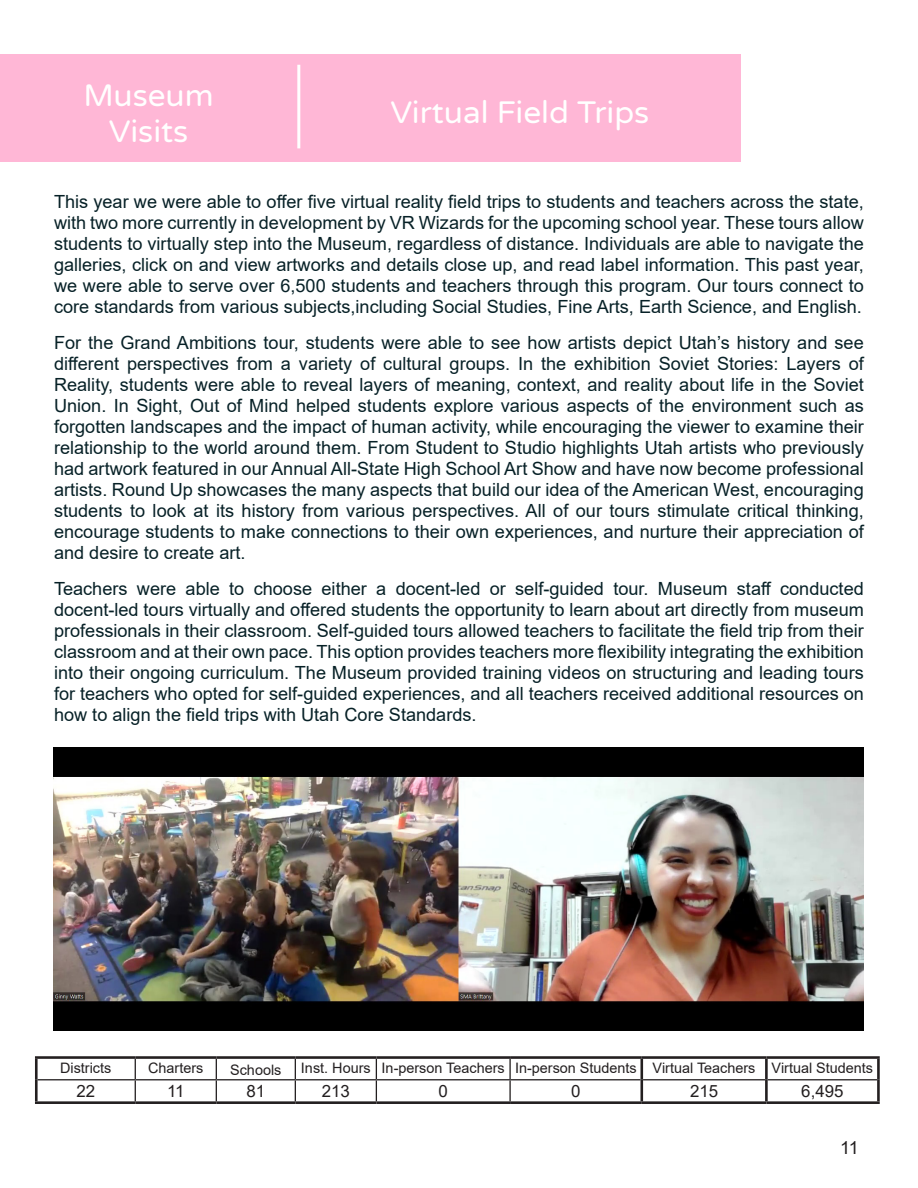
<style>
.page{position:relative;width:918px;height:1188px;background:#fff}
.page>*{position:absolute;margin:0;border:0;box-sizing:border-box;transform-origin:0 0}
.t1{font:31.5px "Varela Round";color:#fff}
.t2{font:18.15px/21px "Arial";color:#072127;text-align:justify}
.t3{font:18px "Arial";color:#231f20}
.t4{font:16.95px "Arial";color:#231f20}
.t5{font:14.4px "Arial";color:#231f20}
</style>
<div class="page">
<hr style="left:509px;top:1059px;width:2px;height:20px;background:#231f20">
<hr style="left:38px;top:1079px;width:97px;height:1px;background:#231f20">
<hr style="left:135px;top:1079px;width:81px;height:1px;background:#231f20">
<svg style="left:135px;top:1059px;width:1px;height:42px"></svg>
<hr style="left:216px;top:1079px;width:79px;height:1px;background:#231f20">
<svg style="left:216px;top:1059px;width:1px;height:42px"></svg>
<hr style="left:295px;top:1079px;width:81px;height:1px;background:#231f20">
<svg style="left:295px;top:1059px;width:1px;height:42px"></svg>
<hr style="left:376px;top:1079px;width:134px;height:1px;background:#231f20">
<svg style="left:376px;top:1059px;width:1px;height:42px"></svg>
<hr style="left:510px;top:1079px;width:130px;height:1px;background:#231f20">
<hr style="left:509px;top:1080px;width:2px;height:21px;background:#231f20">
<hr style="left:643px;top:1079px;width:122px;height:1px;background:#231f20">
<hr style="left:768px;top:1079px;width:109px;height:1px;background:#231f20">
<hr style="left:35px;top:1056px;width:100px;height:3px;background:#231f20">
<hr style="left:35px;top:1059px;width:3px;height:21px;background:#231f20">
<hr style="left:135px;top:1056px;width:81px;height:3px;background:#231f20">
<hr style="left:216px;top:1056px;width:79px;height:3px;background:#231f20">
<hr style="left:295px;top:1056px;width:81px;height:3px;background:#231f20">
<hr style="left:376px;top:1056px;width:134px;height:3px;background:#231f20">
<hr style="left:510px;top:1056px;width:132px;height:3px;background:#231f20">
<hr style="left:642px;top:1056px;width:124px;height:3px;background:#231f20">
<hr style="left:640px;top:1059px;width:3px;height:21px;background:#231f20">
<hr style="left:766px;top:1056px;width:114px;height:3px;background:#231f20">
<hr style="left:765px;top:1059px;width:3px;height:21px;background:#231f20">
<hr style="left:877px;top:1059px;width:3px;height:21px;background:#231f20">
<hr style="left:35px;top:1080px;width:3px;height:21px;background:#231f20">
<hr style="left:640px;top:1080px;width:3px;height:21px;background:#231f20">
<hr style="left:765px;top:1080px;width:3px;height:21px;background:#231f20">
<hr style="left:877px;top:1080px;width:3px;height:21px;background:#231f20">
<hr style="left:35px;top:1101px;width:100px;height:3px;background:#231f20">
<hr style="left:135px;top:1101px;width:81px;height:3px;background:#231f20">
<hr style="left:216px;top:1101px;width:79px;height:3px;background:#231f20">
<hr style="left:295px;top:1101px;width:81px;height:3px;background:#231f20">
<hr style="left:376px;top:1101px;width:134px;height:3px;background:#231f20">
<hr style="left:510px;top:1101px;width:132px;height:3px;background:#231f20">
<hr style="left:642px;top:1101px;width:124px;height:3px;background:#231f20">
<hr style="left:766px;top:1101px;width:114px;height:3px;background:#231f20">
<div style="left:0;top:54px;width:741px;height:108px;background:#ffb7d6"></div>
<hr style="left:297px;top:65px;width:3px;height:83px;background:#fff">
<img style="left:53px;top:747px;width:810px;height:283px">
<p class="t1" style="left:83px;top:74px;width:132px">Museum</p>
<p class="t1" style="left:109px;top:110px;width:81px">Visits</p>
<p class="t1" style="left:390px;top:91px;width:260px">Virtual Field Trips</p>
<p class="t2" style="left:54px;top:191px;width:811px">This year we were able to offer five virtual reality field trips to students and teachers across the state, with two more currently in development by VR Wizards for the upcoming school year. These tours allow students to virtually step into the Museum, regardless of distance. Individuals are able to navigate the galleries, click on and view artworks and details close up, and read label information. This past year, we were able to serve over 6,500 students and teachers through this program. Our tours connect to core standards from various subjects,including Social Studies, Fine Arts, Earth Science, and English.</p>
<p class="t2" style="left:54px;top:332px;width:811px">For the Grand Ambitions tour, students were able to see how artists depict Utah’s history and see different perspectives from a variety of cultural groups. In the exhibition Soviet Stories: Layers of Reality, students were able to reveal layers of meaning, context, and reality about life in the Soviet Union. In Sight, Out of Mind helped students explore various aspects of the environment such as forgotten landscapes and the impact of human activity, while encouraging the viewer to examine their relationship to the world around them. From Student to Studio highlights Utah artists who previously had artwork featured in our Annual All-State High School Art Show and have now become professional artists. Round Up showcases the many aspects that build our idea of the American West, encouraging students to look at its history from various perspectives. All of our tours stimulate critical thinking, encourage students to make connections to their own experiences, and nurture their appreciation of and desire to create art.</p>
<p class="t2" style="left:54px;top:578px;width:811px">Teachers were able to choose either a docent-led or self-guided tour. Museum staff conducted docent-led tours virtually and offered students the opportunity to learn about art directly from museum professionals in their classroom. Self-guided tours allowed teachers to facilitate the field trip from their classroom and at their own pace. This option provides teachers more flexibility integrating the exhibition into their ongoing curriculum. The Museum provided training videos on structuring and leading tours for teachers who opted for self-guided experiences, and all teachers received additional resources on how to align the field trips with Utah Core Standards.</p>
<p class="t5" style="left:60px;top:1058px;width:53px">Districts</p>
<p class="t5" style="left:148px;top:1058px;width:57px">Charters</p>
<p class="t5" style="left:230px;top:1060px;width:53px">Schools</p>
<p class="t5" style="left:301px;top:1058px;width:71px">Inst. Hours</p>
<p class="t5" style="left:382px;top:1058px;width:125px">In-person Teachers</p>
<p class="t5" style="left:515px;top:1058px;width:123px">In-person Students</p>
<p class="t5" style="left:653px;top:1058px;width:104px">Virtual Teachers</p>
<p class="t5" style="left:772px;top:1058px;width:103px">Virtual Students</p>
<p class="t4" style="left:76px;top:1079px;width:20px">22</p>
<p class="t4" style="left:167px;top:1079px;width:19px">11</p>
<p class="t4" style="left:246px;top:1079px;width:20px">81</p>
<p class="t4" style="left:322px;top:1079px;width:30px">213</p>
<p class="t4" style="left:439px;top:1079px;width:11px">0</p>
<p class="t4" style="left:571px;top:1079px;width:11px">0</p>
<p class="t4" style="left:690px;top:1079px;width:30px">215</p>
<p class="t4" style="left:801px;top:1079px;width:44px">6,495</p>
<p class="t3" style="left:840px;top:1135px;width:20px">11</p>
</div>
